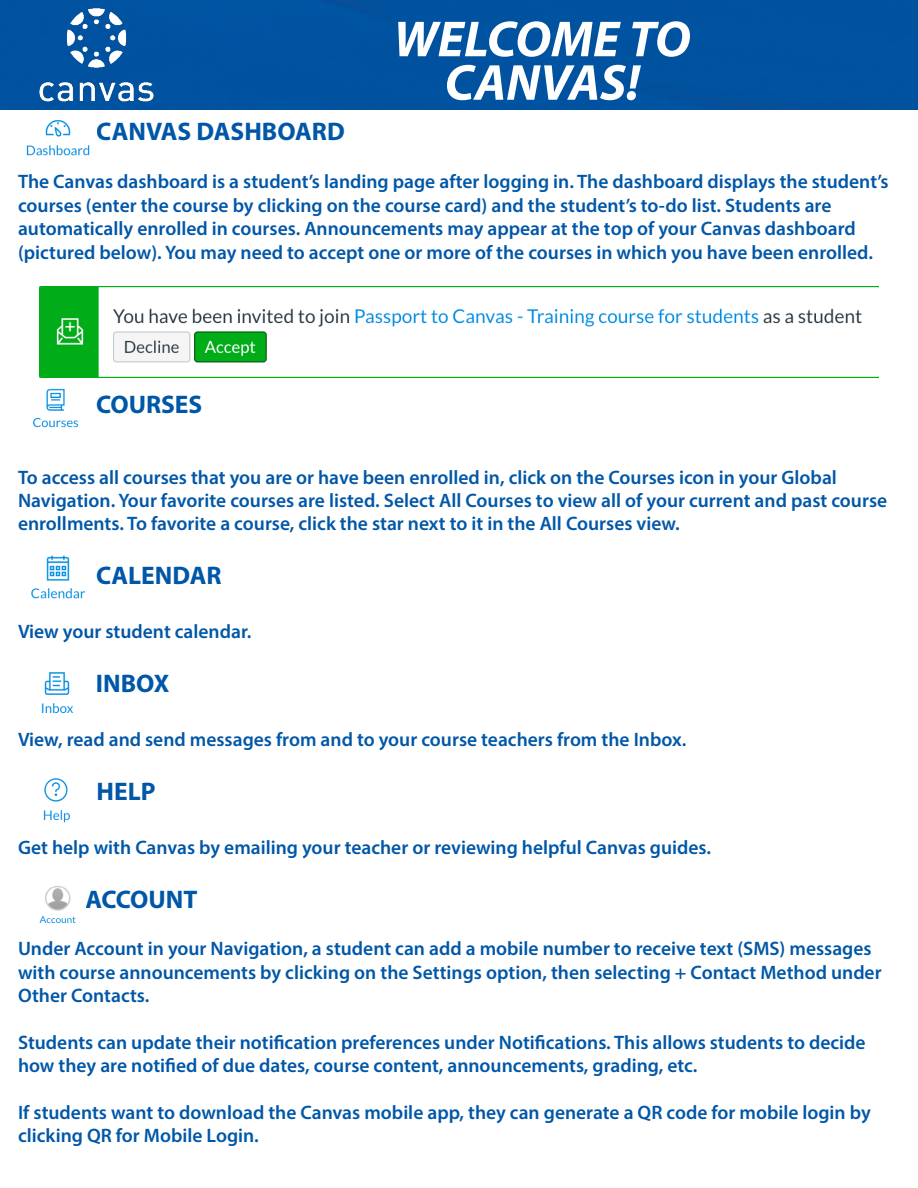
<style>
.page{position:relative;width:918px;height:1188px;background:#fff}
.page>*{position:absolute;margin:0;border:0;box-sizing:border-box;transform-origin:0 0}
.t1{font:italic 700 51px/43.5px "Myriad Pro";color:#fff;text-align:center}
.t2{font:700 25.5px "Myriad Pro";color:#0057a8}
.t3{font:600 19.5px/23.4px "Myriad Pro";color:#0057a8}
</style>
<div class="page">
<div style="left:0;top:0;width:918px;height:110px;background:#0052a0"></div>
<img style="left:34px;top:0;width:124px;height:110px">
<img style="left:40px;top:286px;width:838px;height:92px">
<img style="left:26px;top:119px;width:64px;height:37px">
<img style="left:33px;top:388px;width:46px;height:40px">
<img style="left:31px;top:555px;width:55px;height:44px">
<img style="left:41px;top:672px;width:33px;height:41px">
<img style="left:43px;top:778px;width:28px;height:45px">
<img style="left:39px;top:885px;width:37px;height:39px">
<p class="t1" style="left:394px;top:16px;width:299px">WELCOME TO<br>CANVAS!</p>
<p class="t2" style="left:96px;top:115px;width:250px">CANVAS DASHBOARD</p>
<p class="t3" style="left:18px;top:170px;width:872px">The Canvas dashboard is a student’s landing page after logging in. The dashboard displays the student’s courses (enter the course by clicking on the course card) and the student’s to-do list. Students are automatically enrolled in courses. Announcements may appear at the top of your Canvas dashboard (pictured below). You may need to accept one or more of the courses in which you have been enrolled.</p>
<p class="t2" style="left:96px;top:388px;width:108px">COURSES</p>
<p class="t3" style="left:18px;top:465px;width:871px">To access all courses that you are or have been enrolled in, click on the Courses icon in your Global<br>Navigation. Your favorite courses are listed. Select All Courses to view all of your current and past course enrollments. To favorite a course, click the star next to it in the All Courses view.</p>
<p class="t2" style="left:96px;top:559px;width:127px">CALENDAR</p>
<p class="t3" style="left:18px;top:620px;width:235px">View your student calendar.</p>
<p class="t2" style="left:96px;top:667px;width:75px">INBOX</p>
<p class="t3" style="left:18px;top:728px;width:670px">View, read and send messages from and to your course teachers from the Inbox.</p>
<p class="t2" style="left:97px;top:775px;width:61px">HELP</p>
<p class="t3" style="left:18px;top:836px;width:695px">Get help with Canvas by emailing your teacher or reviewing helpful Canvas guides.</p>
<p class="t2" style="left:85px;top:883px;width:114px">ACCOUNT</p>
<p class="t3" style="left:18px;top:936px;width:865px">Under Account in your Navigation, a student can add a mobile number to receive text (SMS) messages with course announcements by clicking on the Settings option, then selecting + Contact Method under<br>Other Contacts.</p>
<p class="t3" style="left:18px;top:1030px;width:849px">Students can update their notification preferences under Notifications. This allows students to decide how they are notified of due dates, course content, announcements, grading, etc.</p>
<p class="t3" style="left:18px;top:1100px;width:854px">If students want to download the Canvas mobile app, they can generate a QR code for mobile login by clicking QR for Mobile Login.</p>
</div>
